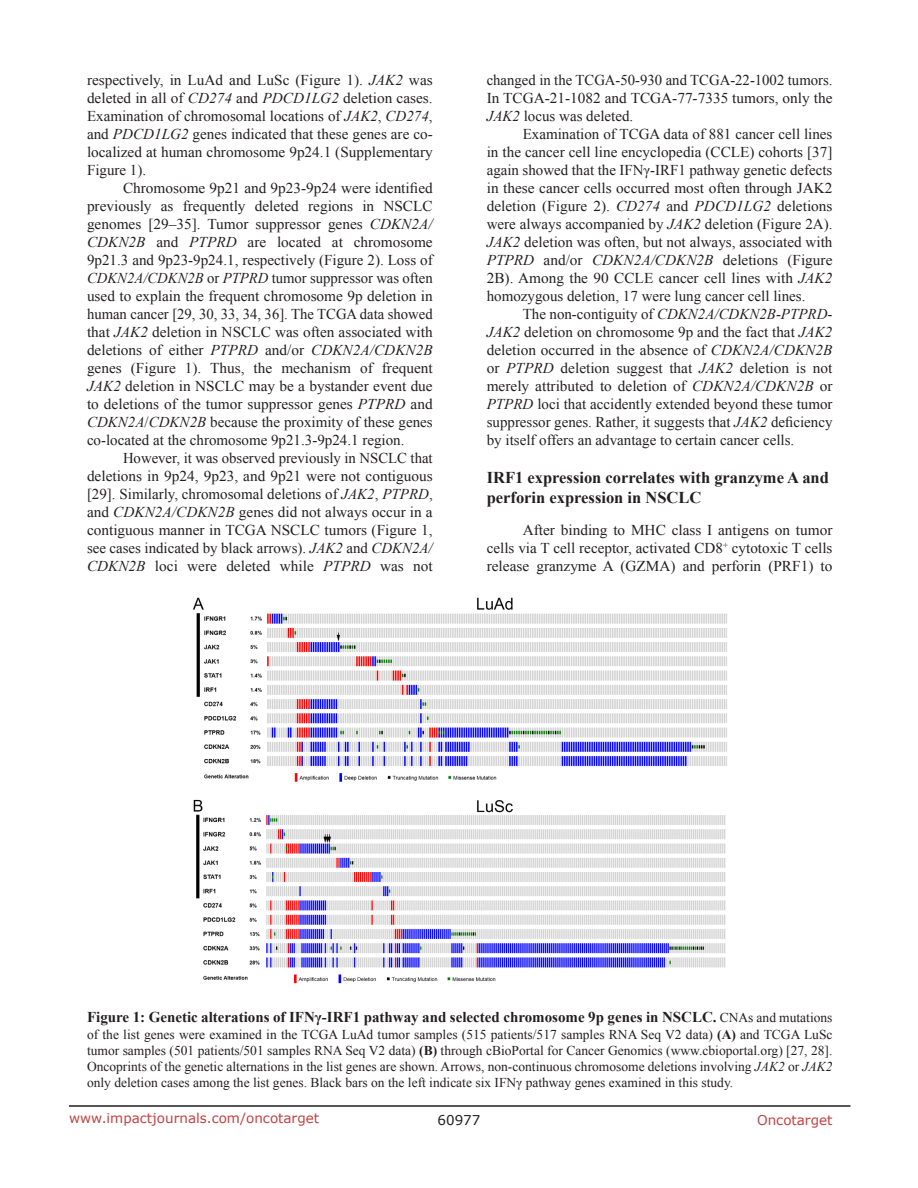
<style>
.page{position:relative;width:918px;height:1188px;background:#fff}
.page>*{position:absolute;margin:0;border:0;box-sizing:border-box;transform-origin:0 0}
.SubHeading{font:700 16.5px/19.8px "Times New Roman";color:#231f20}
.BodyText{font:15px/18px "Times New Roman";color:#231f20;text-align:justify}
.figuretext{font:700 15px "Times New Roman";color:#231f20}
.figuretext-2{font:13.5px/16.2px "Times New Roman";color:#231f20;text-align:justify}
.t1{font:13.5px "Verdana";color:#c24141}
.t2{font:13.5px "Verdana";color:#231f20}
.s1{font-style:italic}
.s2{font-weight:400;font-size:13.5px}
.s3{font-weight:700}
</style>
<div class="page">
<hr style="left:69px;top:1105px;width:781px;height:2px;background:#231f20">
<img style="left:192px;top:597px;width:535px;height:387px">
<p class="BodyText" style="left:87px;top:71px;width:347px">respectively, in LuAd and LuSc (Figure 1). <span class="s1">JAK2</span> was deleted in all of <span class="s1">CD274</span> and <span class="s1">PDCD1LG2</span> deletion cases.<br>Examination of chromosomal locations of <span class="s1">JAK2</span>, <span class="s1">CD274</span>, and <span class="s1">PDCD1LG2</span> genes indicated that these genes are co&shy;localized at human chromosome 9p24.1 (Supplementary Figure 1).</p>
<p class="BodyText" style="left:87px;top:179px;width:347px;text-indent:36px">Chromosome 9p21 and 9p23-9p24 were identified previously as frequently deleted regions in NSCLC genomes [29–35]. Tumor suppressor genes <span class="s1">CDKN2A/ CDKN2B</span> and <span class="s1">PTPRD</span> are located at chromosome 9p21.3 and 9p23-9p24.1, respectively (Figure 2). Loss of <span class="s1">CDKN2A/CDKN2B</span> or <span class="s1">PTPRD</span> tumor suppressor was often used to explain the frequent chromosome 9p deletion in human cancer [29, 30, 33, 34, 36]. The TCGA data showed that <span class="s1">JAK2</span> deletion in NSCLC was often associated with deletions of either <span class="s1">PTPRD</span> and/or <span class="s1">CDKN2A/CDKN2B </span>genes (Figure 1). Thus, the mechanism of frequent <span class="s1">JAK2</span> deletion in NSCLC may be a bystander event due to deletions of the tumor suppressor genes <span class="s1">PTPRD</span> and <span class="s1">CDKN2A</span>/<span class="s1">CDKN2B</span> because the proximity of these genes co-located at the chromosome 9p21.3-9p24.1 region.</p>
<p class="BodyText" style="left:87px;top:449px;width:347px;text-indent:36px">However, it was observed previously in NSCLC that deletions in 9p24, 9p23, and 9p21 were not contiguous [29]. Similarly, chromosomal deletions of <span class="s1">JAK2</span>, <span class="s1">PTPRD</span>, and <span class="s1">CDKN2A/CDKN2B</span> genes did not always occur in a contiguous manner in TCGA NSCLC tumors (Figure 1, see cases indicated by black arrows). <span class="s1">JAK2</span> and <span class="s1">CDKN2A/ CDKN2B</span> loci were deleted while <span class="s1">PTPRD</span> was not</p>
<p class="BodyText" style="left:487px;top:71px;width:347px">changed in the TCGA-50-930 and TCGA-22-1002 tumors.<br>In TCGA-21-1082 and TCGA-77-7335 tumors, only the <span class="s1">JAK2</span> locus was deleted.</p>
<p class="BodyText" style="left:487px;top:125px;width:347px;text-indent:36px">Examination of TCGA data of 881 cancer cell lines in the cancer cell line encyclopedia (CCLE) cohorts [37] again showed that the IFNγ-IRF1 pathway genetic defects in these cancer cells occurred most often through JAK2 deletion (Figure 2). <span class="s1">CD274</span> and <span class="s1">PDCD1LG2</span> deletions were always accompanied by <span class="s1">JAK2</span> deletion (Figure 2A).<br><span class="s1">JAK2</span> deletion was often, but not always, associated with <span class="s1">PTPRD</span> and/or <span class="s1">CDKN2A/CDKN2B</span> deletions (Figure 2B). Among the 90 CCLE cancer cell lines with <span class="s1">JAK2 </span>homozygous deletion, 17 were lung cancer cell lines.</p>
<p class="BodyText" style="left:487px;top:305px;width:347px;text-indent:36px">The non-contiguity of <span class="s1">CDKN2A/CDKN2B</span>-<span class="s1">PTPRD</span>-<span class="s1">JAK2</span> deletion on chromosome 9p and the fact that <span class="s1">JAK2 </span>deletion occurred in the absence of <span class="s1">CDKN2A/CDKN2B </span>or <span class="s1">PTPRD</span> deletion suggest that <span class="s1">JAK2</span> deletion is not merely attributed to deletion of <span class="s1">CDKN2A/CDKN2B</span> or <span class="s1">PTPRD</span> loci that accidently extended beyond these tumor suppressor genes. Rather, it suggests that <span class="s1">JAK2</span> deficiency by itself offers an advantage to certain cancer cells.</p>
<p class="SubHeading" style="left:487px;top:467px;width:344px">IRF1 expression correlates with granzyme A and perforin expression in NSCLC</p>
<p class="BodyText" style="left:487px;top:520px;width:347px;text-indent:36px">After binding to MHC class I antigens on tumor cells via T cell receptor, activated CD8<sup>+</sup> cytotoxic T cells release granzyme A (GZMA) and perforin (PRF1) to</p>
<p class="figuretext" style="left:87px;top:1007px;width:747px">Figure 1: Genetic alterations of IFNγ-IRF1 pathway and selected chromosome 9p genes in NSCLC. <span class="s2">CNAs and mutations</span></p>
<p class="figuretext-2" style="left:87px;top:1026px;width:747px">of the list genes were examined in the TCGA LuAd tumor samples (515 patients/517 samples RNA Seq V2 data) <span class="s3">(A)</span> and TCGA LuSc tumor samples (501 patients/501 samples RNA Seq V2 data) <span class="s3">(B)</span> through cBioPortal for Cancer Genomics (www.cbioportal.org) [27, 28].<br>Oncoprints of the genetic alternations in the list genes are shown. Arrows, non-continuous chromosome deletions involving <span class="s1">JAK2</span> or <span class="s1">JAK2 </span>only deletion cases among the list genes. Black bars on the left indicate six IFNγ pathway genes examined in this study.</p>
<p class="t1" style="left:69px;top:1109px;width:252px">www.impactjournals.com/oncotarget</p>
<p class="t2" style="left:438px;top:1111px;width:44px">60977</p>
<p class="t1" style="left:757px;top:1111px;width:77px">Oncotarget</p>
</div>
